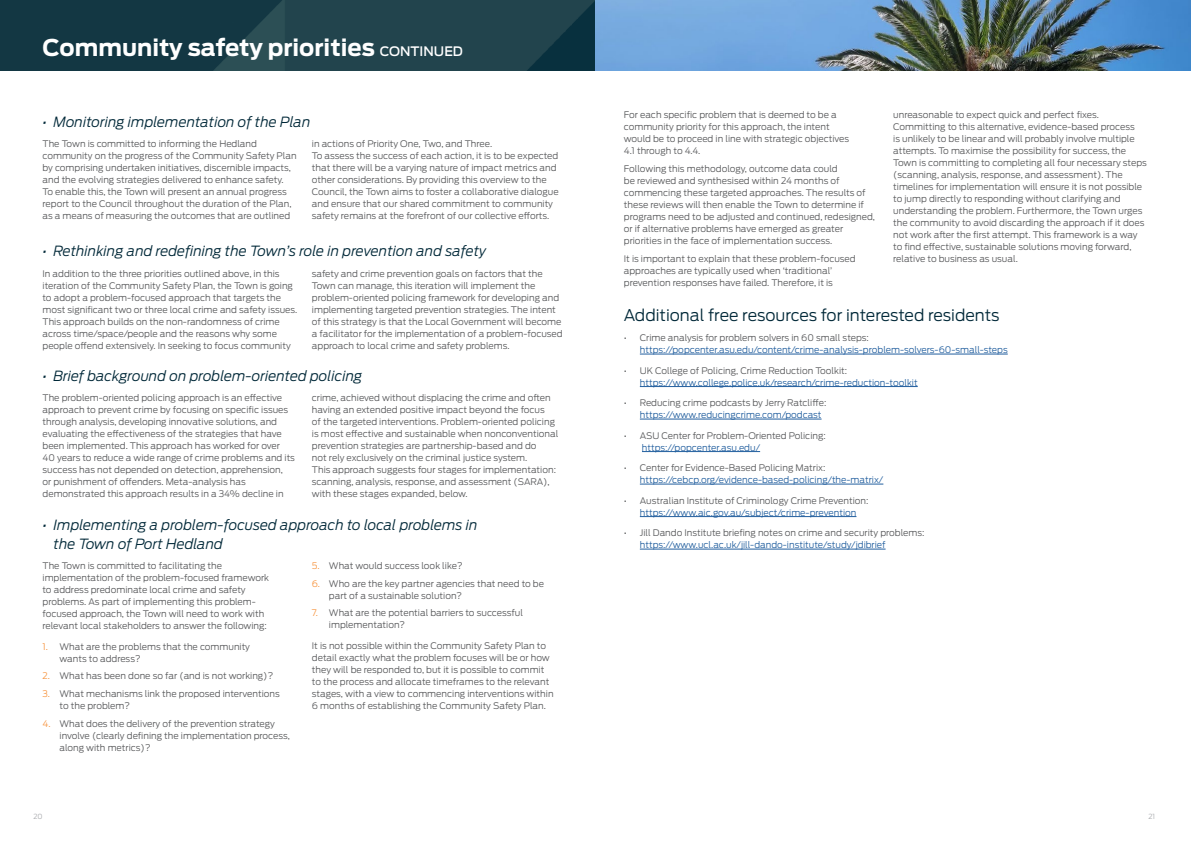
<style>
.page{position:relative;width:1191px;height:842px;background:#fff}
.page>*{position:absolute;margin:0;border:0;box-sizing:border-box;transform-origin:0 0}
.t1{font:700 23px "Antenna";color:#fff}
.t2{font:300 16px "Antenna";color:#002838}
.t3{font:italic 300 14px/19px "Antenna";color:#002838}
.t4{font:300 9px/12px "Antenna";color:#58595b}
.t5{font:300 9px "Antenna";color:#215e9e}
.t6{font:300 7px "Antenna";color:#a7a9ac}
.s1{font-weight:500;font-size:13px}
.s2{color:#f7943e}
</style>
<div class="page">
<img style="left:0;top:0;width:1191px;height:71px">
<hr style="left:640px;top:354px;width:367px;height:1px;background:#215e9e">
<hr style="left:640px;top:386px;width:277px;height:1px;background:#215e9e">
<hr style="left:640px;top:419px;width:181px;height:1px;background:#215e9e">
<hr style="left:642px;top:451px;width:118px;height:1px;background:#215e9e">
<hr style="left:640px;top:484px;width:243px;height:1px;background:#215e9e">
<hr style="left:640px;top:516px;width:216px;height:1px;background:#215e9e">
<hr style="left:640px;top:549px;width:245px;height:1px;background:#215e9e">
<h1 class="t1" style="left:43px;top:34px;width:422px">Community safety priorities <span class="s1">CONTINUED</span></h1>
<h3 class="t3" style="left:43px;top:112px;width:269px">• Monitoring implementation of the Plan</h3>
<p class="t4" style="left:43px;top:138px;width:255px">The Town is committed to informing the Hedland community on the progress of the Community Safety Plan by comprising undertaken initiatives, discernible impacts, and the evolving strategies delivered to enhance safety.<br>To enable this, the Town will present an annual progress report to the Council throughout the duration of the Plan, as a means of measuring the outcomes that are outlined</p>
<p class="t4" style="left:312px;top:138px;width:248px">in actions of Priority One, Two, and Three.<br>To assess the success of each action, it is to be expected that there will be a varying nature of impact metrics and other considerations. By providing this overview to the Council, the Town aims to foster a collaborative dialogue and ensure that our shared commitment to community safety remains at the forefront of our collective efforts.</p>
<h3 class="t3" style="left:43px;top:242px;width:445px">• Rethinking and redefining the Town’s role in prevention and safety</h3>
<p class="t4" style="left:43px;top:267px;width:256px">In addition to the three priorities outlined above, in this iteration of the Community Safety Plan, the Town is going to adopt a problem-focused approach that targets the most significant two or three local crime and safety issues.<br>This approach builds on the non-randomness of crime across time/space/people and the reasons why some people offend extensively. In seeking to focus community</p>
<p class="t4" style="left:312px;top:267px;width:252px">safety and crime prevention goals on factors that the Town can manage, this iteration will implement the problem-oriented policing framework for developing and implementing targeted prevention strategies. The intent of this strategy is that the Local Government will become a facilitator for the implementation of a problem-focused approach to local crime and safety problems.</p>
<h3 class="t3" style="left:43px;top:366px;width:321px">• Brief background on problem-oriented policing</h3>
<p class="t4" style="left:43px;top:392px;width:254px">The problem-oriented policing approach is an effective approach to prevent crime by focusing on specific issues through analysis, developing innovative solutions, and evaluating the effectiveness of the strategies that have been implemented. This approach has worked for over<br>40 years to reduce a wide range of crime problems and its success has not depended on detection, apprehension,<br>or punishment of offenders. Meta-analysis has demonstrated this approach results in a 34% decline in</p>
<p class="t4" style="left:312px;top:392px;width:248px">crime, achieved without displacing the crime and often having an extended positive impact beyond the focus<br>of the targeted interventions. Problem-oriented policing is most effective and sustainable when nonconventional prevention strategies are partnership-based and do<br>not rely exclusively on the criminal justice system.<br>This approach suggests four stages for implementation: scanning, analysis, response, and assessment (SARA), with these stages expanded, below.</p>
<h3 class="t3" style="left:54px;top:515px;width:425px;text-indent:-11px">• Implementing a problem-focused approach to local problems in the Town of Port Hedland</h3>
<p class="t4" style="left:43px;top:560px;width:228px">The Town is committed to facilitating the implementation of the problem-focused framework to address predominate local crime and safety problems. As part of implementing this problem&shy;focused approach, the Town will need to work with relevant local stakeholders to answer the following:</p>
<p class="t4" style="left:60px;top:640px;width:192px;text-indent:-17px"><span class="s2">1.</span> What are the problems that the community wants to address?</p>
<p class="t4" style="left:43px;top:670px;width:232px"><span class="s2">2.</span> What has been done so far (and is not working)?</p>
<p class="t4" style="left:60px;top:688px;width:222px;text-indent:-17px"><span class="s2">3.</span> What mechanisms link the proposed interventions to the problem?</p>
<p class="t4" style="left:60px;top:717px;width:232px;text-indent:-17px"><span class="s2">4.</span> What does the delivery of the prevention strategy involve (clearly defining the implementation process, along with metrics)?</p>
<p class="t4" style="left:312px;top:560px;width:152px"><span class="s2">5.</span> What would success look like?</p>
<p class="t4" style="left:329px;top:577px;width:217px;text-indent:-17px"><span class="s2">6.</span> Who are the key partner agencies that need to be part of a sustainable solution?</p>
<p class="t4" style="left:329px;top:607px;width:195px;text-indent:-17px"><span class="s2">7.</span> What are the potential barriers to successful implementation?</p>
<p class="t4" style="left:312px;top:640px;width:243px">It is not possible within the Community Safety Plan to detail exactly what the problem focuses will be or how they will be responded to, but it is possible to commit to the process and allocate timeframes to the relevant stages, with a view to commencing interventions within 6 months of establishing the Community Safety Plan.</p>
<p class="t4" style="left:624px;top:109px;width:227px">For each specific problem that is deemed to be a community priority for this approach, the intent would be to proceed in line with strategic objectives 4.1 through to 4.4.</p>
<p class="t4" style="left:624px;top:163px;width:253px">Following this methodology, outcome data could<br>be reviewed and synthesised within 24 months of commencing these targeted approaches. The results of these reviews will then enable the Town to determine if programs need to be adjusted and continued, redesigned, or if alternative problems have emerged as greater priorities in the face of implementation success.</p>
<p class="t4" style="left:624px;top:252px;width:233px">It is important to explain that these problem-focused approaches are typically used when ‘traditional’ prevention responses have failed. Therefore, it is</p>
<p class="t4" style="left:893px;top:109px;width:255px">unreasonable to expect quick and perfect fixes.<br>Committing to this alternative, evidence-based process<br>is unlikely to be linear and will probably involve multiple attempts. To maximise the possibility for success, the Town is committing to completing all four necessary steps (scanning, analysis, response, and assessment). The timelines for implementation will ensure it is not possible to jump directly to responding without clarifying and understanding the problem. Furthermore, the Town urges the community to avoid discarding the approach if it does not work after the first attempt. This framework is a way to find effective, sustainable solutions moving forward, relative to business as usual.</p>
<h2 class="t2" style="left:624px;top:305px;width:377px">Additional free resources for interested residents</h2>
<p class="t4" style="left:624px;top:332px;width:247px">• Crime analysis for problem solvers in 60 small steps:</p>
<p class="t5" style="left:640px;top:345px;width:369px">https://popcenter.asu.edu/content/crime-analysis-problem-solvers-60-small-steps</p>
<p class="t4" style="left:624px;top:364px;width:225px">• UK College of Policing, Crime Reduction Toolkit:</p>
<p class="t5" style="left:640px;top:377px;width:279px">https://www.college.police.uk/research/crime-reduction-toolkit</p>
<p class="t4" style="left:624px;top:397px;width:204px">• Reducing crime podcasts by Jerry Ratcliffe:</p>
<p class="t5" style="left:640px;top:410px;width:183px">https://www.reducingcrime.com/podcast</p>
<p class="t4" style="left:624px;top:429px;width:203px">• ASU Center for Problem-Oriented Policing:</p>
<p class="t5" style="left:642px;top:442px;width:120px">https://popcenter.asu.edu/</p>
<p class="t4" style="left:624px;top:462px;width:203px">• Center for Evidence-Based Policing Matrix:</p>
<p class="t5" style="left:640px;top:475px;width:245px">https://cebcp.org/evidence-based-policing/the-matrix/</p>
<p class="t4" style="left:624px;top:494px;width:246px">• Australian Institute of Criminology Crime Prevention:</p>
<p class="t5" style="left:640px;top:507px;width:218px">https://www.aic.gov.au/subject/crime-prevention</p>
<p class="t4" style="left:624px;top:527px;width:302px">• Jill Dando Institute briefing notes on crime and security problems:</p>
<p class="t5" style="left:640px;top:540px;width:247px">https://www.ucl.ac.uk/jill-dando-institute/study/jdibrief</p>
<p class="t6" style="left:33px;top:812px;width:11px">20</p>
<p class="t6" style="left:1148px;top:812px;width:8px">21</p>
</div>
